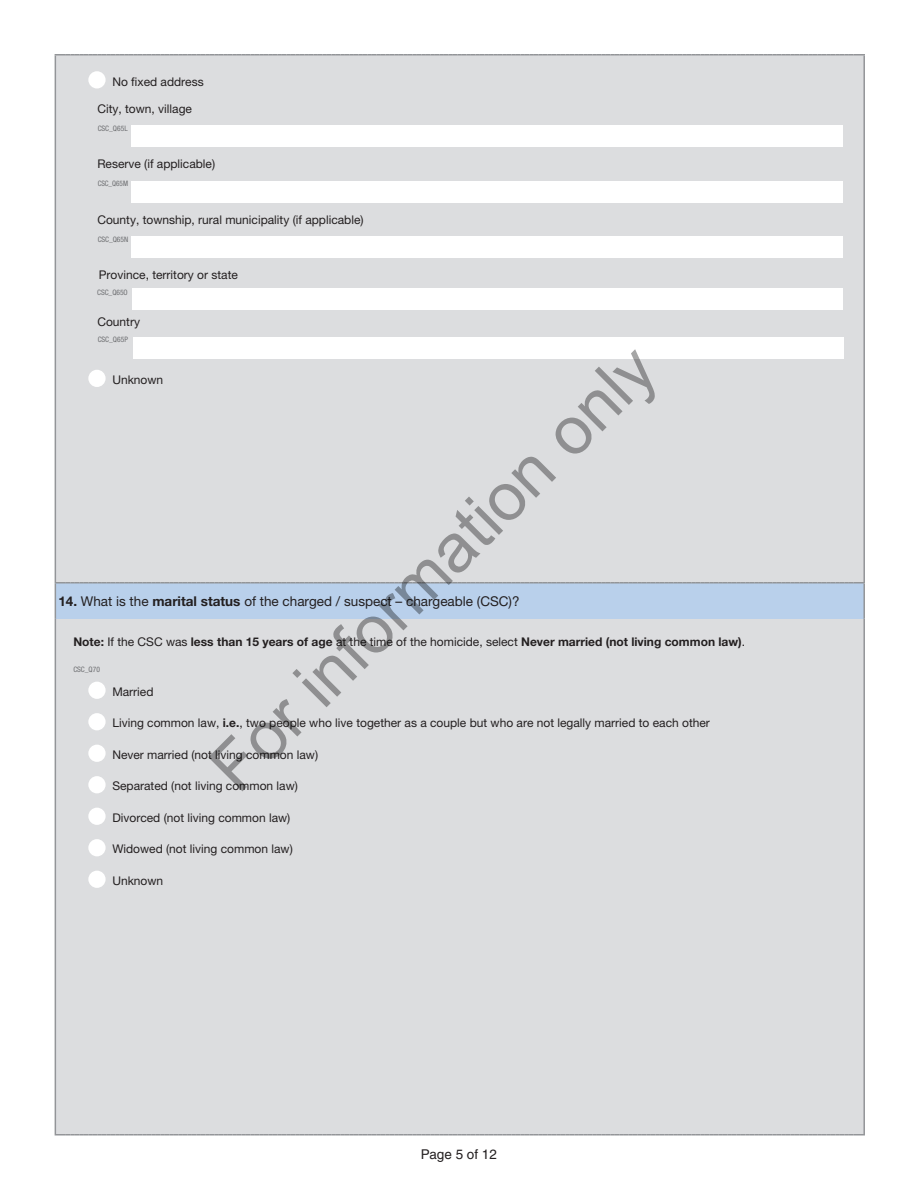
<style>
.page{position:relative;width:918px;height:1188px;background:#fff}
.page>*{position:absolute;margin:0;border:0;box-sizing:border-box;transform-origin:0 0}
.t1{font:67.5px "Arial";color:rgb(0 0 0/.35)}
.t2{font:13.5px "Helvetica Neue LT Pro";color:#231f20}
.t3{font:13.5px "Helvetica";color:#231f20}
.t4{font:12px "Helvetica Neue LT Pro";color:#231f20}
.t5{font:700 12px "Helvetica Neue LT Pro";color:#231f20}
.t6{font:condensed 7.5px "Helvetica Neue LT Pro";color:#6c6d70}
.t7{font:condensed 7.5px "Helvetica Neue LT Pro";color:#6c6d70;scale:.95 1}
.s1{font-weight:700}
.s2{font-weight:400}
</style>
<div class="page">
<div style="left:56px;top:56px;width:807px;height:1078px;background:#dcdddf"></div>
<div style="left:55px;top:583px;width:809px;height:36px;background:#b9d0eb"></div>
<hr style="left:55px;top:56px;width:1px;height:526px;background:#939598">
<svg style="left:55px;top:54px;width:810px;height:2px;background:#a7a8ab"></svg>
<hr style="left:863px;top:56px;width:2px;height:526px;background:#939598">
<hr style="left:55px;top:584px;width:1px;height:35px;background:#939598">
<svg style="left:55px;top:582px;width:810px;height:2px;background:#9da5ae"></svg>
<hr style="left:863px;top:584px;width:2px;height:35px;background:#939598">
<hr style="left:55px;top:619px;width:1px;height:515px;background:#939598">
<hr style="left:863px;top:619px;width:2px;height:515px;background:#939598">
<svg style="left:55px;top:1134px;width:810px;height:2px;background:#afb0b3"></svg>
<div style="left:88px;top:71px;width:18px;height:17px;background:#fff;border-radius:50%"></div>
<div style="left:132px;top:126px;width:711px;height:21px;background:#fff"></div>
<div style="left:132px;top:181px;width:711px;height:22px;background:#fff"></div>
<div style="left:132px;top:237px;width:711px;height:21px;background:#fff"></div>
<div style="left:133px;top:337px;width:711px;height:22px;background:#fff"></div>
<div style="left:88px;top:370px;width:18px;height:17px;background:#fff;border-radius:50%"></div>
<div style="left:88px;top:682px;width:18px;height:17px;background:#fff;border-radius:50%"></div>
<div style="left:88px;top:713px;width:18px;height:17px;background:#fff;border-radius:50%"></div>
<div style="left:88px;top:745px;width:18px;height:17px;background:#fff;border-radius:50%"></div>
<div style="left:88px;top:776px;width:18px;height:17px;background:#fff;border-radius:50%"></div>
<div style="left:88px;top:808px;width:18px;height:17px;background:#fff;border-radius:50%"></div>
<div style="left:88px;top:839px;width:18px;height:17px;background:#fff;border-radius:50%"></div>
<div style="left:88px;top:871px;width:18px;height:17px;background:#fff;border-radius:50%"></div>
<div style="left:132px;top:288px;width:711px;height:22px;background:#fff"></div>
<p class="t4" style="left:112px;top:74px;width:93px">No fixed address</p>
<p class="t4" style="left:97px;top:101px;width:96px">City, town, village</p>
<p class="t6" style="left:98px;top:124px;width:31px">CSC_Q65L</p>
<p class="t4" style="left:97px;top:157px;width:119px">Reserve (if applicable)</p>
<p class="t7" style="left:98px;top:179px;width:33px">CSC_Q65M</p>
<p class="t4" style="left:97px;top:212px;width:268px">County, township, rural municipality (if applicable)</p>
<p class="t6" style="left:98px;top:235px;width:32px">CSC_Q65N</p>
<p class="t4" style="left:99px;top:268px;width:141px">Province, territory or state</p>
<p class="t4" style="left:97px;top:314px;width:44px">Country</p>
<p class="t6" style="left:98px;top:335px;width:32px">CSC_Q65P</p>
<p class="t4" style="left:112px;top:373px;width:52px">Unknown</p>
<p class="t6" style="left:97px;top:288px;width:32px">CSC_Q65O</p>
<h1 class="t1" style="left:191px;top:747px;width:598px;rotate:-45deg">For information only</h1>
<p class="t2" style="left:58px;top:593px;width:463px"><span class="s1">14.</span> What is the <span class="s1">marital status</span> of the charged / suspect – chargeable (CSC)?</p>
<p class="t5" style="left:73px;top:635px;width:673px">Note: <span class="s2">If the CSC was</span> less than 15 years of age <span class="s2">at the time of the homicide, select</span> Never married (not living common law)<span class="s2">.</span></p>
<p class="t6" style="left:73px;top:665px;width:28px">CSC_Q70</p>
<p class="t4" style="left:112px;top:684px;width:43px">Married</p>
<p class="t4" style="left:112px;top:716px;width:599px">Living common law, <span class="s1">i.e.</span>, two people who live together as a couple but who are not legally married to each other</p>
<p class="t4" style="left:112px;top:747px;width:207px">Never married (not living common law)</p>
<p class="t4" style="left:112px;top:779px;width:187px">Separated (not living common law)</p>
<p class="t4" style="left:112px;top:810px;width:180px">Divorced (not living common law)</p>
<p class="t4" style="left:112px;top:842px;width:182px">Widowed (not living common law)</p>
<p class="t4" style="left:112px;top:873px;width:52px">Unknown</p>
<p class="t3" style="left:421px;top:1147px;width:78px">Page 5 of 12</p>
</div>
